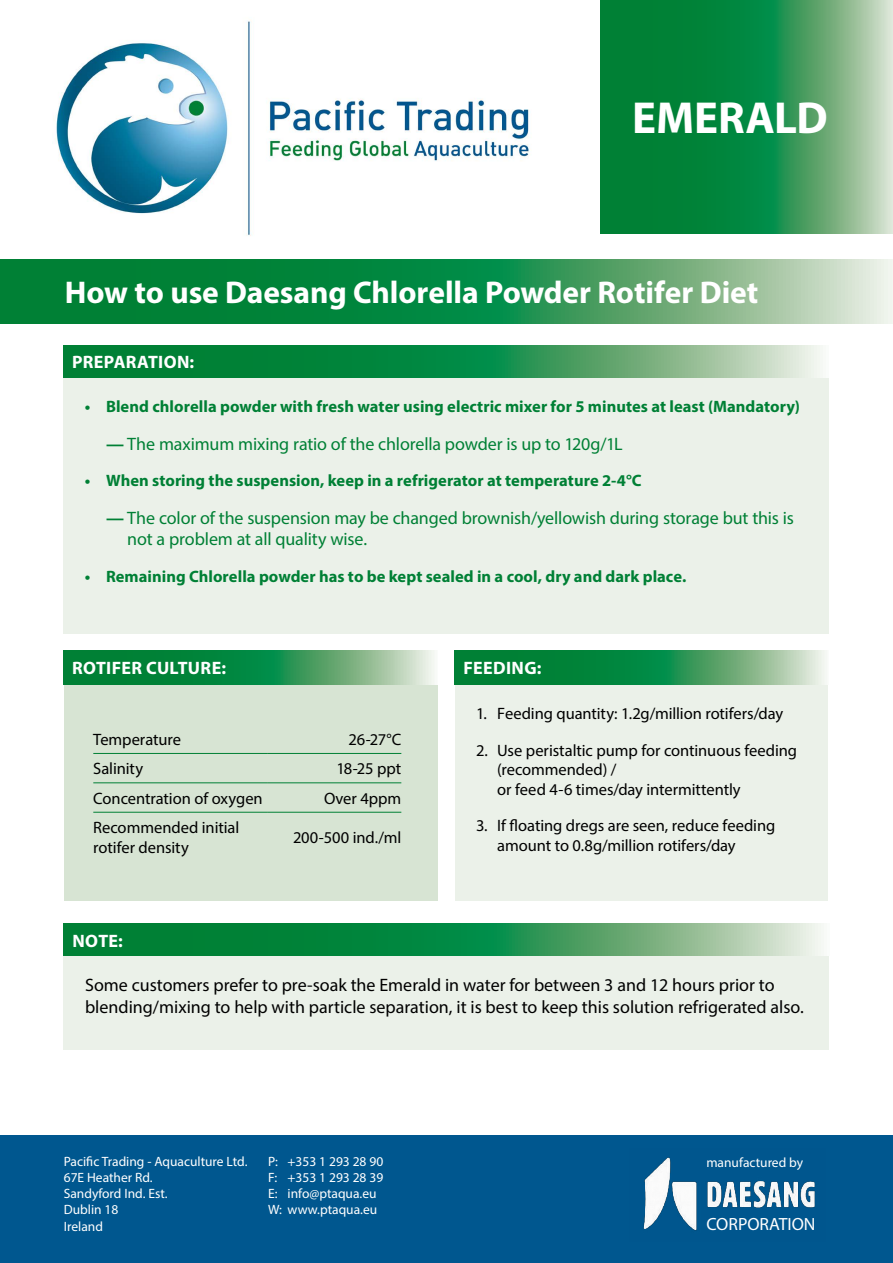
<style>
.page{position:relative;width:893px;height:1263px;background:#fff}
.page>*{position:absolute;margin:0;border:0;box-sizing:border-box;transform-origin:0 0}
.t1{font:700 45px "Myriad Pro";color:#fff}
.t2{font:700 31.5px "Myriad Pro";letter-spacing:-.005em;color:#fff}
.t3{font:18px/21.6px "Myriad Pro";color:#000}
.t4{font:18px/21px "Myriad Pro";letter-spacing:-.01em;color:#008035}
.t5{font:700 18px "Myriad Pro";letter-spacing:.02em;color:#fff}
.t6{font:17.7px "Myriad Pro";color:#fff}
.t7{font:16.5px/19.5px "Myriad Pro";letter-spacing:-.005em;color:#000}
.t8{font:700 16.5px "Myriad Pro";color:#008035}
.t9{font:13.5px/16.2px "Myriad Pro";color:#fff}
.s1{font-weight:700}
</style>
<div class="page">
<svg style="left:601px;top:0;width:292px;height:234px;background:#309758"></svg>
<svg style="left:0;top:259px;width:893px;height:64px;background:#379a5d"></svg>
<div style="left:64px;top:378px;width:765px;height:255px;background:#ebf1e9"></div>
<svg style="left:64px;top:346px;width:759px;height:31px;background:#379a5e"></svg>
<img style="left:55px;top:21px;width:474px;height:215px">
<div style="left:0;top:1135px;width:893px;height:128px;background:#00578f"></div>
<div style="left:455px;top:685px;width:372px;height:215px;background:#ebf1e9"></div>
<svg style="left:455px;top:651px;width:372px;height:34px;background:#379a5d"></svg>
<img style="left:643px;top:1157px;width:172px;height:74px">
<div style="left:64px;top:685px;width:373px;height:215px;background:#d7e4d3"></div>
<hr style="left:93px;top:753px;width:175px;height:1px;background:#008035">
<hr style="left:268px;top:753px;width:133px;height:1px;background:#008035">
<hr style="left:93px;top:782px;width:175px;height:1px;background:#008035">
<hr style="left:268px;top:782px;width:133px;height:1px;background:#008035">
<hr style="left:93px;top:812px;width:175px;height:1px;background:#008035">
<hr style="left:268px;top:812px;width:133px;height:1px;background:#008035">
<svg style="left:64px;top:651px;width:371px;height:34px;background:#379a5e"></svg>
<div style="left:64px;top:956px;width:765px;height:94px;background:#ebf1e9"></div>
<svg style="left:64px;top:924px;width:760px;height:32px;background:#379a5d"></svg>
<h1 class="t1" style="left:632px;top:88px;width:197px">EMERALD</h1>
<h2 class="t2" style="left:65px;top:272px;width:695px">How to use Daesang Chlorella Powder Rotifer Diet</h2>
<p class="t5" style="left:72px;top:350px;width:124px">PREPARATION:</p>
<p class="t8" style="left:85px;top:395px;width:717px">• Blend chlorella powder with fresh water using electric mixer for 5 minutes at least (Mandatory)</p>
<p class="t4" style="left:106px;top:433px;width:518px"><span class="s1">—</span> The maximum mixing ratio of the chlorella powder is up to 120g/1L</p>
<p class="t8" style="left:85px;top:470px;width:558px">• When storing the suspension, keep in a refrigerator at temperature 2-4°C</p>
<p class="t4" style="left:127px;top:507px;width:668px;text-indent:-21px"><span class="s1">—</span> The color of the suspension may be changed brownish/yellowish during storage but this is not a problem at all quality wise.</p>
<p class="t8" style="left:85px;top:565px;width:603px">• Remaining Chlorella powder has to be kept sealed in a cool, dry and dark place.</p>
<p class="t5" style="left:72px;top:657px;width:155px">ROTIFER CULTURE:</p>
<p class="t7" style="left:93px;top:729px;width:89px">Temperature</p>
<p class="t7" style="left:349px;top:729px;width:54px">26-27°C</p>
<p class="t7" style="left:93px;top:759px;width:51px">Salinity</p>
<p class="t7" style="left:336px;top:759px;width:66px">18-25 ppt</p>
<p class="t7" style="left:93px;top:788px;width:171px">Concentration of oxygen</p>
<p class="t7" style="left:324px;top:788px;width:79px">Over 4ppm</p>
<p class="t7" style="left:93px;top:817px;width:147px">Recommended initial rotifer density</p>
<p class="t7" style="left:293px;top:827px;width:110px">200-500 ind./ml</p>
<p class="t5" style="left:72px;top:929px;width:52px">NOTE:</p>
<p class="t5" style="left:463px;top:657px;width:80px">FEEDING:</p>
<p class="t7" style="left:476px;top:703px;width:309px">1. Feeding quantity: 1.2g/million rotifers/day</p>
<p class="t7" style="left:497px;top:740px;width:301px;text-indent:-21px">2. Use peristaltic pump for continuous feeding (recommended) /<br>or feed 4-6 times/day intermittently</p>
<p class="t7" style="left:497px;top:816px;width:280px;text-indent:-21px">3. If floating dregs are seen, reduce feeding amount to 0.8g/million rotifers/day</p>
<p class="t3" style="left:85px;top:974px;width:720px">Some customers prefer to pre-soak the Emerald in water for between 3 and 12 hours prior to blending/mixing to help with particle separation, it is best to keep this solution refrigerated also.</p>
<p class="t9" style="left:64px;top:1153px;width:185px">Pacific Trading - Aquaculture Ltd.<br>67E Heather Rd.<br>Sandyford Ind. Est.<br>Dublin 18<br>Ireland</p>
<p class="t9" style="left:268px;top:1153px;width:117px">P: +353 1 293 28 90<br>F: +353 1 293 28 39<br>E: info@ptaqua.eu<br>W: www.ptaqua.eu</p>
<p class="t9" style="left:706px;top:1154px;width:98px">manufactured by</p>
<p class="t6" style="left:706px;top:1213px;width:111px">CORPORATION</p>
</div>
